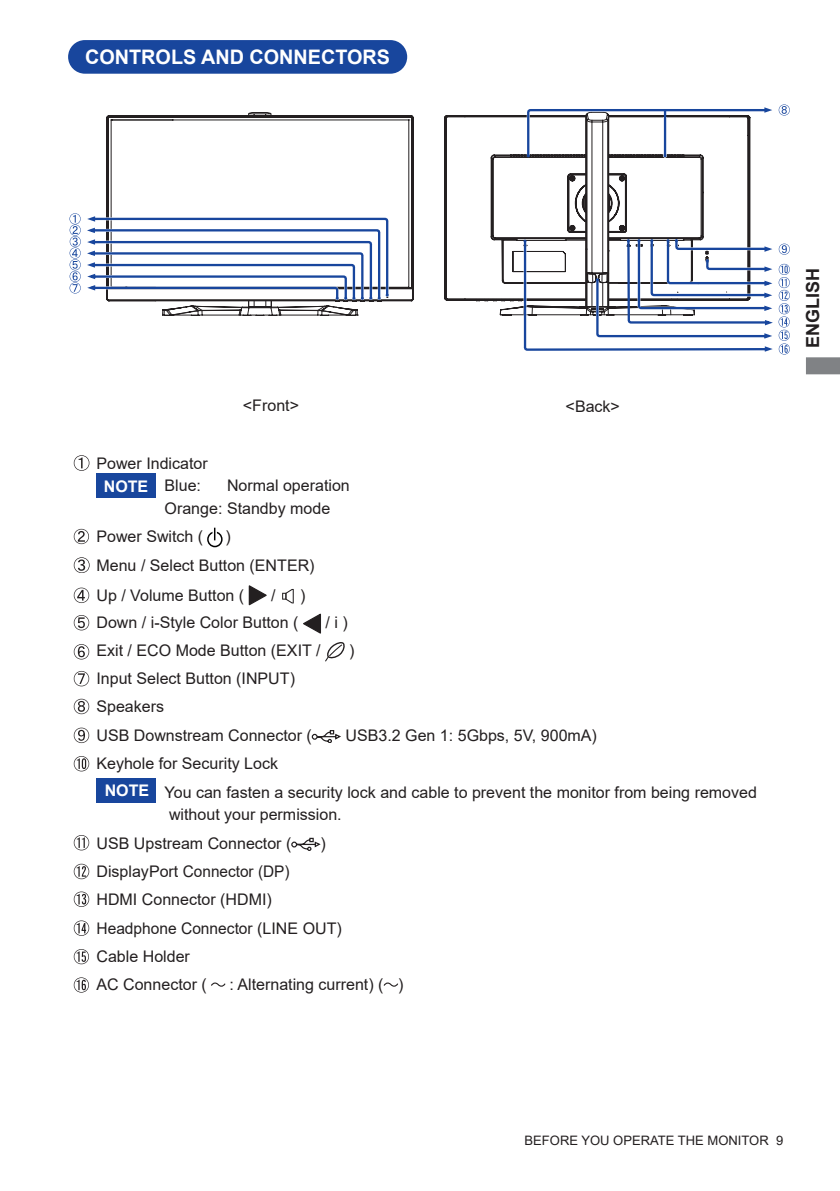
<style>
.page{position:relative;width:840px;height:1191px;background:#fff}
.page>*{position:absolute;margin:0;border:0;box-sizing:border-box;transform-origin:0 0}
.t1{font:700 20px "Arial";color:#fff}
.t2{font:700 18px "Arial";color:#231f20}
.t3{font:16px/28.4px "Arial";color:#231f20}
.t4{font:700 16px "Arial";color:#fff}
.t5{font:13px "Arial";color:#231f20}
</style>
<div class="page">
<svg style="left:806px;top:357px;width:33px;height:17px"></svg>
<div style="left:68px;top:40px;width:339px;height:34px;background:#18469d;border-radius:17px"></div>
<svg style="left:74px;top:455px;width:15px;height:16px"></svg>
<svg style="left:74px;top:529px;width:15px;height:15px"></svg>
<svg style="left:74px;top:557px;width:15px;height:16px"></svg>
<svg style="left:74px;top:587px;width:15px;height:16px"></svg>
<svg style="left:248px;top:585px;width:18px;height:20px"></svg>
<svg style="left:291px;top:588px;width:3px;height:16px"></svg>
<svg style="left:282px;top:589px;width:11px;height:14px"></svg>
<svg style="left:74px;top:615px;width:15px;height:15px"></svg>
<svg style="left:303px;top:613px;width:18px;height:20px"></svg>
<svg style="left:74px;top:644px;width:15px;height:15px"></svg>
<svg style="left:325px;top:642px;width:19px;height:19px"></svg>
<svg style="left:74px;top:671px;width:15px;height:15px"></svg>
<svg style="left:74px;top:699px;width:15px;height:15px"></svg>
<svg style="left:74px;top:727px;width:15px;height:16px"></svg>
<svg style="left:312px;top:730px;width:29px;height:12px"></svg>
<svg style="left:74px;top:756px;width:15px;height:15px"></svg>
<svg style="left:74px;top:835px;width:15px;height:15px"></svg>
<svg style="left:291px;top:837px;width:29px;height:13px"></svg>
<svg style="left:74px;top:863px;width:15px;height:16px"></svg>
<svg style="left:74px;top:891px;width:15px;height:16px"></svg>
<svg style="left:74px;top:920px;width:15px;height:16px"></svg>
<svg style="left:74px;top:949px;width:15px;height:15px"></svg>
<svg style="left:74px;top:977px;width:15px;height:15px"></svg>
<svg style="left:211px;top:982px;width:14px;height:4px"></svg>
<svg style="left:383px;top:982px;width:15px;height:4px"></svg>
<div style="left:96px;top:778px;width:59px;height:25px;background:#18469d"></div>
<div style="left:96px;top:473px;width:59px;height:24px;background:#18469d"></div>
<div style="left:207px;top:531px;width:15px;height:16px;border:1px solid #000;border-radius:50%"></div>
<svg style="left:212px;top:527px;width:5px;height:13px"></svg>
<svg style="left:214px;top:527px;width:1px;height:13px"></svg>
<svg style="left:444px;top:104px;width:345px;height:250px"></svg>
<svg style="left:69px;top:112px;width:345px;height:203px"></svg>
<p class="t1" style="left:85px;top:43px;width:306px">CONTROLS AND CONNECTORS</p>
<p class="t3" style="left:243px;top:391px;width:58px">&lt;Front&gt;</p>
<p class="t3" style="left:565px;top:391px;width:56px">&lt;Back&gt;</p>
<p class="t3" style="left:164px;top:451px;width:45px;line-height:22.6px;text-indent:-68px">Power Indicator<br>Blue:</p>
<p class="t3" style="left:164px;top:474px;width:187px;line-height:22.6px;text-indent:62px">Normal operation<br>Orange: Standby mode</p>
<p class="t3" style="left:96px;top:522px;width:108px">Power Switch (</p>
<p class="t4" style="left:104px;top:475px;width:46px">NOTE</p>
<p class="t3" style="left:96px;top:522px;width:219px;text-indent:129px">)<br>Menu / Select Button (ENTER)</p>
<p class="t3" style="left:96px;top:581px;width:149px">Up / Volume Button (</p>
<p class="t3" style="left:271px;top:581px;width:6px">/</p>
<p class="t3" style="left:300px;top:581px;width:7px">)</p>
<p class="t3" style="left:96px;top:608px;width:203px">Down / i-Style Color Button (</p>
<p class="t3" style="left:325px;top:608px;width:24px">/i)</p>
<p class="t3" style="left:96px;top:636px;width:225px">Exit / ECO Mode Button (EXIT /</p>
<p class="t3" style="left:349px;top:636px;width:7px">)</p>
<p class="t3" style="left:96px;top:664px;width:217px">Input Select Button (INPUT)<br>Speakers<br>USB Downstream Connector (</p>
<p class="t3" style="left:345px;top:721px;width:253px">USB3.2 Gen 1: 5Gbps, 5V, 900mA)</p>
<p class="t3" style="left:164px;top:749px;width:593px;text-indent:-68px">Keyhole for Security Lock<br>You can fasten a security lock and cable to prevent the monitor from being removed</p>
<p class="t3" style="left:96px;top:800px;width:246px;text-indent:72px">without your permission.<br>USB Upstream Connector (</p>
<p class="t4" style="left:105px;top:779px;width:46px">NOTE</p>
<p class="t3" style="left:320px;top:828px;width:7px">)</p>
<p class="t3" style="left:96px;top:857px;width:247px">DisplayPort Connector (DP)<br>HDMI Connector (HDMI)<br>Headphone Connector (LINE OUT)<br>Cable Holder<br>AC Connector (</p>
<p class="t3" style="left:229px;top:970px;width:175px">: Alternating current) ( )</p>
<p class="t2" style="left:799px;top:348px;width:82px;rotate:-90deg">ENGLISH</p>
<p class="t5" style="left:524px;top:1131px;width:260px">BEFORE YOU OPERATE THE MONITOR 9</p>
</div>
